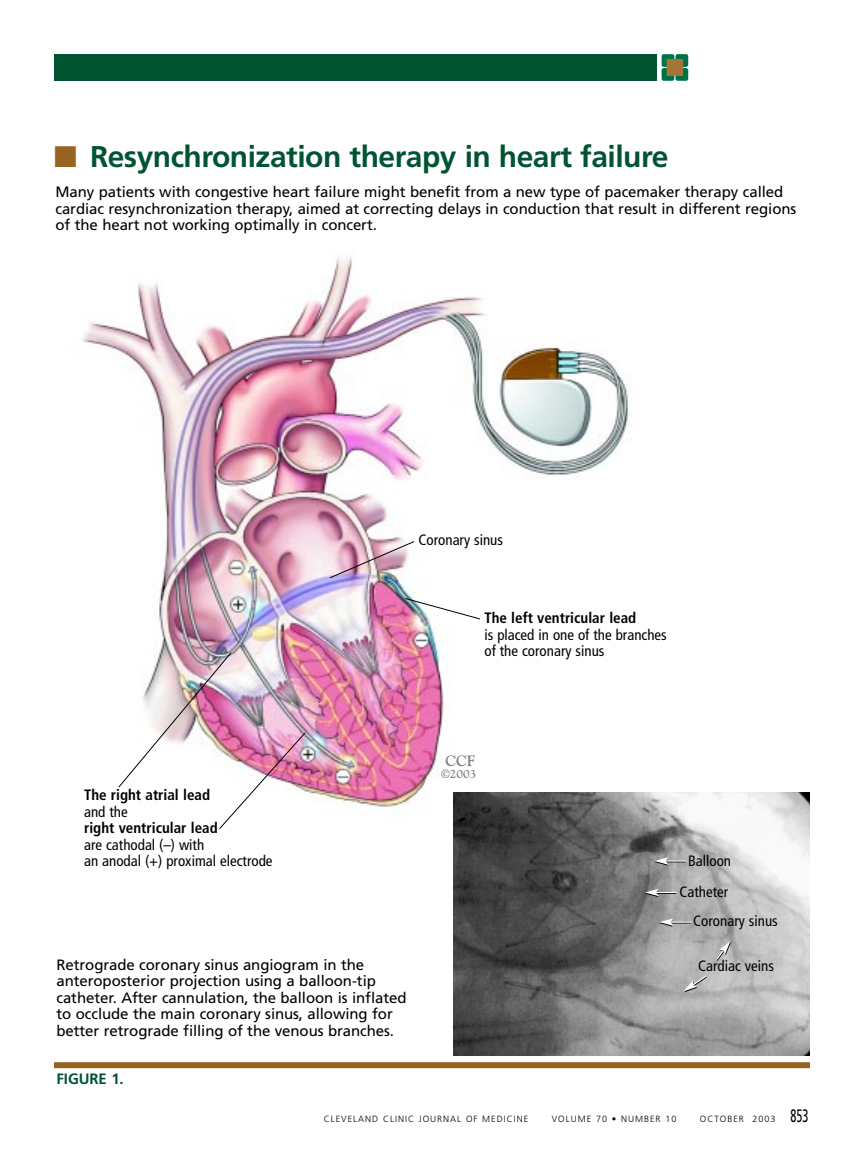
<style>
.page{position:relative;width:864px;height:1161px;background:#fff}
.page>*{position:absolute;margin:0;border:0;box-sizing:border-box;transform-origin:0 0}
.t1{font:700 30px "Frutiger";letter-spacing:-.015em;color:#015432}
.t2{font:15px/16.5px "Frutiger";letter-spacing:-.005em;color:#000}
.t3{font:condensed 15px/16.5px "Frutiger";color:#000}
.t4{font:700 condensed 15px "Frutiger";color:#000}
.t5{font:700 15px "Frutiger";letter-spacing:-.005em;color:#015432}
.t6{font:700 15px "Goudy";color:#808080}
.t7{font:700 12px "Goudy";color:#808080}
.t8{font:300 9px "Frutiger";letter-spacing:.11em;color:#000}
.s1{color:#976422}
.s2{font-weight:400;font-size:18px}
</style>
<div class="page">
<svg style="left:661px;top:55px;width:28px;height:25px"></svg>
<svg style="left:662px;top:54px;width:26px;height:27px"></svg>
<div style="left:667px;top:60px;width:16px;height:15px;background:#a17638"></div>
<div style="left:54px;top:54px;width:603px;height:27px;background:#015432"></div>
<img style="left:82px;top:256px;width:562px;height:557px">
<img style="left:453px;top:793px;width:357px;height:263px">
<div style="left:54px;top:1062px;width:756px;height:6px;background:#976422"></div>
<img style="left:329px;top:541px;width:86px;height:38px">
<svg style="left:404px;top:598px;width:77px;height:22px"></svg>
<svg style="left:654px;top:857px;width:32px;height:9px"></svg>
<svg style="left:645px;top:889px;width:32px;height:8px"></svg>
<svg style="left:659px;top:918px;width:32px;height:9px"></svg>
<svg style="left:684px;top:975px;width:24px;height:17px"></svg>
<svg style="left:716px;top:941px;width:15px;height:21px"></svg>
<img style="left:118px;top:651px;width:188px;height:178px">
<h1 class="t1" style="left:54px;top:144px;width:616px"><span class="s1">■</span> Resynchronization therapy in heart failure</h1>
<p class="t2" style="left:55px;top:185px;width:742px">Many patients with congestive heart failure might benefit from a new type of pacemaker therapy called cardiac resynchronization therapy, aimed at correcting delays in conduction that result in different regions of the heart not working optimally in concert.</p>
<p class="t3" style="left:418px;top:533px;width:86px">Coronary sinus</p>
<p class="t4" style="left:484px;top:612px;width:153px">The left ventricular lead</p>
<p class="t3" style="left:484px;top:628px;width:184px">is placed in one of the branches of the coronary sinus</p>
<p class="t4" style="left:84px;top:789px;width:127px">The right atrial lead</p>
<p class="t3" style="left:84px;top:805px;width:45px">and the</p>
<p class="t4" style="left:84px;top:822px;width:135px">right ventricular lead</p>
<p class="t3" style="left:84px;top:838px;width:190px">are cathodal (–) with<br>an anodal (+) proximal electrode</p>
<p class="t2" style="left:56px;top:957px;width:352px">Retrograde coronary sinus angiogram in the anteroposterior projection using a balloon-tip catheter. After cannulation, the balloon is inflated to occlude the main coronary sinus, allowing for better retrograde filling of the venous branches.</p>
<p class="t5" style="left:57px;top:1072px;width:69px">FIGURE 1.</p>
<p class="t6" style="left:446px;top:755px;width:31px">CCF</p>
<p class="t7" style="left:441px;top:769px;width:37px">©2003</p>
<p class="t3" style="left:680px;top:846px;width:53px;line-height:31px;text-align:center">Balloon<br>Catheter</p>
<p class="t3" style="left:693px;top:914px;width:86px">Coronary sinus</p>
<p class="t3" style="left:698px;top:959px;width:77px">Cardiac veins</p>
<p class="t8" style="left:324px;top:1116px;width:206px">CLEVELAND CLINIC JOURNAL OF MEDICINE</p>
<p class="t8" style="left:552px;top:1116px;width:126px">VOLUME 70 • NUMBER 10</p>
<p class="t8" style="left:700px;top:1116px;width:110px">OCTOBER 2003 <span class="s2">853</span></p>
</div>
